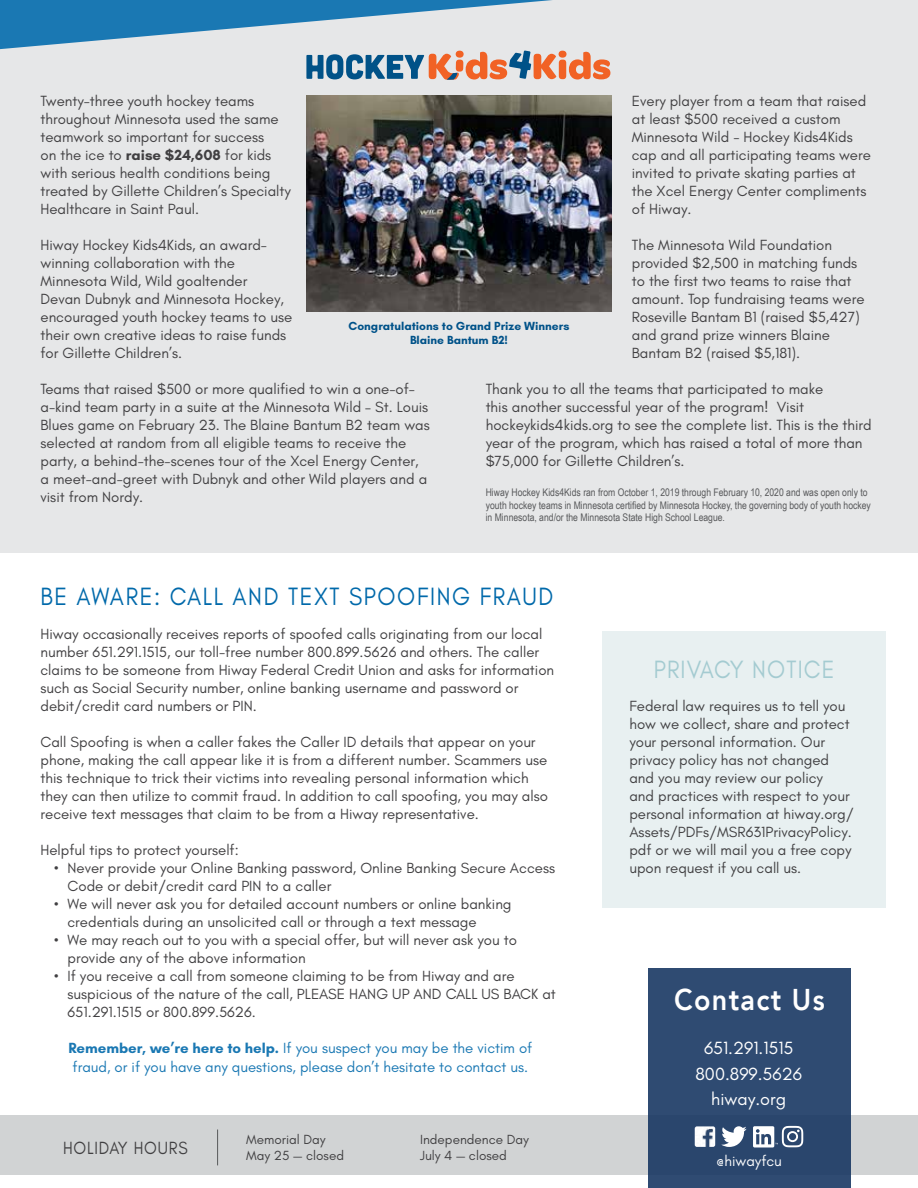
<style>
.page{position:relative;width:918px;height:1188px;background:#fff}
.page>*{position:absolute;margin:0;border:0;box-sizing:border-box;transform-origin:0 0}
.t1{font:800 30px "Avenir";letter-spacing:.05em;color:#fff;scale:.9 1}
.t2{font:25.5px "GI";letter-spacing:.07em;color:#0069aa;scale:.9 1}
.t3{font:25.5px "GI";letter-spacing:.05em;color:#a4cbd1;scale:.9 1}
.t4{font:18px/25.5px "GI";color:#fff;text-align:center}
.t5{font:18px "GI";letter-spacing:.05em;color:#414042;scale:.9 1}
.t6{font:15px/18px "GI";color:#414042}
.t7{font:15px/19.5px "GI";color:#1a78b3}
.t8{font:15px "GI";color:#fff}
.t9{font:13.5px/16.2px "GI";color:#414042}
.t10{font:700 12px/14.4px "GI";color:#005289;text-align:center}
.t11{font:10.5px/12.6px "Arial Narrow";color:#58595b}
.s1{font-weight:700}
</style>
<div class="page">
<div style="left:0;top:0;width:918px;height:553px;background:#e6e7e8"></div>
<div style="left:0;top:1115px;width:918px;height:59px;background:#d1d3d4"></div>
<div style="left:648px;top:968px;width:202px;height:220px;background:#2f4b72"></div>
<img style="left:695px;top:1126px;width:20px;height:21px">
<svg style="left:721px;top:1126px;width:25px;height:21px"></svg>
<svg style="left:753px;top:1126px;width:50px;height:21px"></svg>
<hr style="left:217px;top:1130px;width:1px;height:35px;background:#58595b">
<div style="left:602px;top:631px;width:284px;height:277px;background:#e8f0f1"></div>
<img style="left:306px;top:95px;width:306px;height:216px">
<svg style="left:0;top:0;width:610px;height:80px"></svg>
<p class="t6" style="left:40px;top:93px;width:252px">Twenty-three youth hockey teams throughout Minnesota used the same teamwork so important for success<br>on the ice to <span class="s1">raise $24,608</span> for kids with serious health conditions being treated by Gillette Children’s Specialty Healthcare in Saint Paul.</p>
<p class="t6" style="left:40px;top:237px;width:253px">Hiway Hockey Kids4Kids, an award&shy;winning collaboration with the Minnesota Wild, Wild goaltender<br>Devan Dubnyk and Minnesota Hockey, encouraged youth hockey teams to use their own creative ideas to raise funds for Gillette Children’s.</p>
<p class="t6" style="left:40px;top:381px;width:391px">Teams that raised $500 or more qualified to win a one-of&shy;a-kind team party in a suite at the Minnesota Wild – St. Louis Blues game on February 23. The Blaine Bantum B2 team was selected at random from all eligible teams to receive the party, a behind-the-scenes tour of the Xcel Energy Center, a meet-and-greet with Dubnyk and other Wild players and a visit from Nordy.</p>
<p class="t6" style="left:632px;top:93px;width:241px">Every player from a team that raised at least $500 received a custom<br>Minnesota Wild - Hockey Kids4Kids cap and all participating teams were invited to private skating parties at the Xcel Energy Center compliments of Hiway.</p>
<p class="t6" style="left:632px;top:237px;width:234px">The Minnesota Wild Foundation provided $2,500 in matching funds to the first two teams to raise that amount. Top fundraising teams were<br>Roseville Bantam B1 (raised $5,427) and grand prize winners Blaine<br>Bantam B2 (raised $5,181).</p>
<p class="t6" style="left:486px;top:381px;width:388px">Thank you to all the teams that participated to make<br>this another successful year of the program! Visit hockeykids4kids.org to see the complete list. This is the third year of the program, which has raised a total of more than $75,000 for Gillette Children’s.</p>
<p class="t11" style="left:486px;top:486px;width:387px">Hiway Hockey Kids4Kids ran from October 1, 2019 through February 10, 2020 and was open only to youth hockey teams in Minnesota certified by Minnesota Hockey, the governing body of youth hockey in Minnesota, and/or the Minnesota State High School League.</p>
<p class="t10" style="left:349px;top:318px;width:222px">Congratulations to Grand Prize Winners<br>Blaine Bantum B2!</p>
<h2 class="t2" style="left:40px;top:580px;width:571px">BE AWARE: CALL AND TEXT SPOOFING FRAUD</h2>
<p class="t6" style="left:40px;top:625px;width:515px">Hiway occasionally receives reports of spoofed calls originating from our local number 651.291.1515, our toll-free number 800.899.5626 and others. The caller claims to be someone from Hiway Federal Credit Union and asks for information such as Social Security number, online banking username and password or debit/credit card numbers or PIN.</p>
<p class="t6" style="left:40px;top:733px;width:509px">Call Spoofing is when a caller fakes the Caller ID details that appear on your phone, making the call appear like it is from a different number. Scammers use this technique to trick their victims into revealing personal information which they can then utilize to commit fraud. In addition to call spoofing, you may also receive text messages that claim to be from a Hiway representative.</p>
<p class="t6" style="left:40px;top:841px;width:200px">Helpful tips to protect yourself:</p>
<p class="t6" style="left:68px;top:859px;width:489px;text-indent:-14px">• Never provide your Online Banking password, Online Banking Secure Access<br>Code or debit/credit card PIN to a caller</p>
<p class="t6" style="left:68px;top:895px;width:446px;text-indent:-14px">• We will never ask you for detailed account numbers or online banking credentials during an unsolicited call or through a text message</p>
<p class="t6" style="left:68px;top:931px;width:451px;text-indent:-14px">• We may reach out to you with a special offer, but will never ask you to provide any of the above information</p>
<p class="t6" style="left:68px;top:967px;width:490px;text-indent:-14px">• If you receive a call from someone claiming to be from Hiway and are suspicious of the nature of the call, PLEASE HANG UP AND CALL US BACK at<br>651.291.1515 or 800.899.5626.</p>
<p class="t7" style="left:68px;top:1038px;width:466px"><span class="s1">Remember, we’re here to help.</span> If you suspect you may be the victim of fraud, or if you have any questions, please don’t hesitate to contact us.</p>
<p class="t5" style="left:63px;top:1137px;width:140px">HOLIDAY HOURS</p>
<p class="t9" style="left:246px;top:1132px;width:99px">Memorial Day<br>May 25 — closed</p>
<p class="t9" style="left:420px;top:1132px;width:110px">Independence Day<br>July 4 — closed</p>
<h2 class="t3" style="left:654px;top:654px;width:202px">PRIVACY NOTICE</h2>
<p class="t6" style="left:629px;top:697px;width:226px">Federal law requires us to tell you how we collect, share and protect your personal information. Our privacy policy has not changed and you may review our policy<br>and practices with respect to your personal information at hiway.org/<br>Assets/PDFs/MSR631PrivacyPolicy. pdf or we will mail you a free copy upon request if you call us.</p>
<h1 class="t1" style="left:674px;top:977px;width:169px">Contact Us</h1>
<p class="t4" style="left:695px;top:1036px;width:108px">651.291.1515<br>800.899.5626 hiway.org</p>
<p class="t8" style="left:716px;top:1151px;width:67px">@hiwayfcu</p>
</div>
